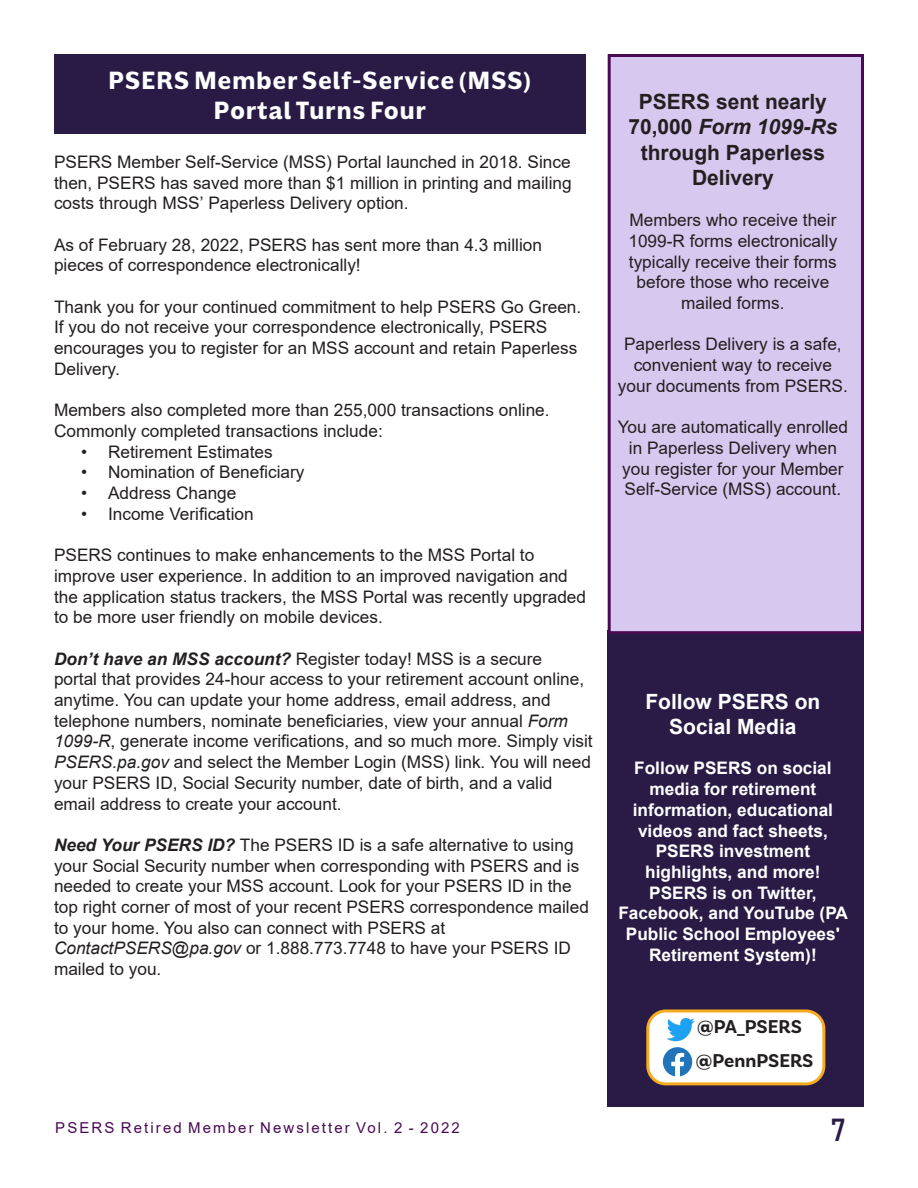
<style>
.page{position:relative;width:918px;height:1188px;background:#fff}
.page>*{position:absolute;margin:0;border:0;box-sizing:border-box;transform-origin:0 0}
.t1{font:31.5px "Bahnschrift";color:#2a1b46}
.t2{font:700 25.5px/30px "Americane";letter-spacing:.05em;color:#fff;text-align:center}
.t3{font:700 21px/25.2px "Arial";color:#231f20;text-align:center}
.t4{font:700 21px/25.2px "Arial";color:#fff;text-align:center}
.t5{font:700 19.5px "Basic Sans";color:#231f20}
.t6{font:17.25px/20.7px "Arial";color:#231f20}
.t7{font:700 17.25px/20.7px "Arial";color:#fff;text-align:center}
.t8{font:15px "Arial";letter-spacing:.14em;color:#490a54}
.s1{font-weight:700;font-style:italic}
.s2{font-style:italic}
</style>
<div class="page">
<div style="left:608px;top:631px;width:256px;height:476px;background:#2a1b46"></div>
<div style="left:54px;top:54px;width:531px;height:80px;background:#2a1b46"></div>
<div style="left:608px;top:54px;width:256px;height:580px;background:#d6c8ee;border:3px solid #490a54"></div>
<div style="left:648px;top:1011px;width:176px;height:73px;background:#fff;border-radius:18px"></div>
<div style="left:646px;top:1009px;width:179px;height:76px;border:3px solid #f7ab20;border-radius:18px"></div>
<img style="left:667px;top:1018px;width:28px;height:24px">
<svg style="left:663px;top:1047px;width:29px;height:30px"></svg>
<h2 class="t2" style="left:109px;top:66px;width:424px">PSERS Member Self-Service (MSS)<br>Portal Turns Four</h2>
<p class="t6" style="left:54px;top:151px;width:519px;text-align:justify">PSERS Member Self-Service (MSS) Portal launched in 2018. Since then, PSERS has saved more than $1 million in printing and mailing costs through MSS’ Paperless Delivery option.</p>
<p class="t6" style="left:54px;top:234px;width:490px">As of February 28, 2022, PSERS has sent more than 4.3 million pieces of correspondence electronically!</p>
<p class="t6" style="left:54px;top:296px;width:529px">Thank you for your continued commitment to help PSERS Go Green.<br>If you do not receive your correspondence electronically, PSERS encourages you to register for an MSS account and retain Paperless Delivery.</p>
<p class="t6" style="left:54px;top:400px;width:497px">Members also completed more than 255,000 transactions online.<br>Commonly completed transactions include:</p>
<p class="t6" style="left:81px;top:441px;width:193px">• Retirement Estimates</p>
<p class="t6" style="left:81px;top:462px;width:225px">• Nomination of Beneficiary</p>
<p class="t6" style="left:81px;top:482px;width:157px">• Address Change</p>
<p class="t6" style="left:81px;top:503px;width:174px">• Income Verification</p>
<p class="t6" style="left:54px;top:545px;width:534px">PSERS continues to make enhancements to the MSS Portal to improve user experience. In addition to an improved navigation and the application status trackers, the MSS Portal was recently upgraded to be more user friendly on mobile devices.</p>
<p class="t6" style="left:54px;top:648px;width:540px"><span class="s1">Don’t have an MSS account?</span> Register today! MSS is a secure<br>portal that provides 24-hour access to your retirement account online, anytime. You can update your home address, email address, and telephone numbers, nominate beneficiaries, view your annual <span class="s2">Form 1099-R</span>, generate income verifications, and so much more. Simply visit <span class="s2">PSERS.pa.gov</span> and select the Member Login (MSS) link. You will need your PSERS ID, Social Security number, date of birth, and a valid email address to create your account.</p>
<p class="t6" style="left:54px;top:834px;width:536px"><span class="s1">Need Your PSERS ID?</span> The PSERS ID is a safe alternative to using your Social Security number when corresponding with PSERS and is needed to create your MSS account. Look for your PSERS ID in the top right corner of most of your recent PSERS correspondence mailed to your home. You also can connect with PSERS at <span class="s2">ContactPSERS@pa.gov</span> or 1.888.773.7748 to have your PSERS ID mailed to you.</p>
<p class="t3" style="left:628px;top:90px;width:210px">PSERS sent nearly<br>70,000 <span class="s2">Form 1099-Rs </span>through Paperless<br>Delivery</p>
<p class="t6" style="left:628px;top:210px;width:210px;text-align:center">Members who receive their<br>1099-R forms electronically typically receive their forms before those who receive mailed forms.</p>
<p class="t6" style="left:618px;top:334px;width:232px;text-align:center">Paperless Delivery is a safe, convenient way to receive your documents from PSERS.</p>
<p class="t6" style="left:618px;top:417px;width:232px;text-align:center">You are automatically enrolled in Paperless Delivery when you register for your Member<br>Self-Service (MSS) account.</p>
<p class="t4" style="left:645px;top:689px;width:177px">Follow PSERS on<br>Social Media</p>
<p class="t7" style="left:618px;top:758px;width:231px">Follow PSERS on social media for retirement information, educational videos and fact sheets,<br>PSERS investment highlights, and more!<br>PSERS is on Twitter,<br>Facebook, and YouTube (PA<br>Public School Employees'<br>Retirement System)!</p>
<p class="t5" style="left:697px;top:1015px;width:106px">@PA_PSERS</p>
<p class="t5" style="left:696px;top:1049px;width:119px">@PennPSERS</p>
<p class="t8" style="left:55px;top:1118px;width:406px">PSERS Retired Member Newsletter Vol. 2 - 2022</p>
<h1 class="t1" style="left:830px;top:1110px;width:17px">7</h1>
</div>
